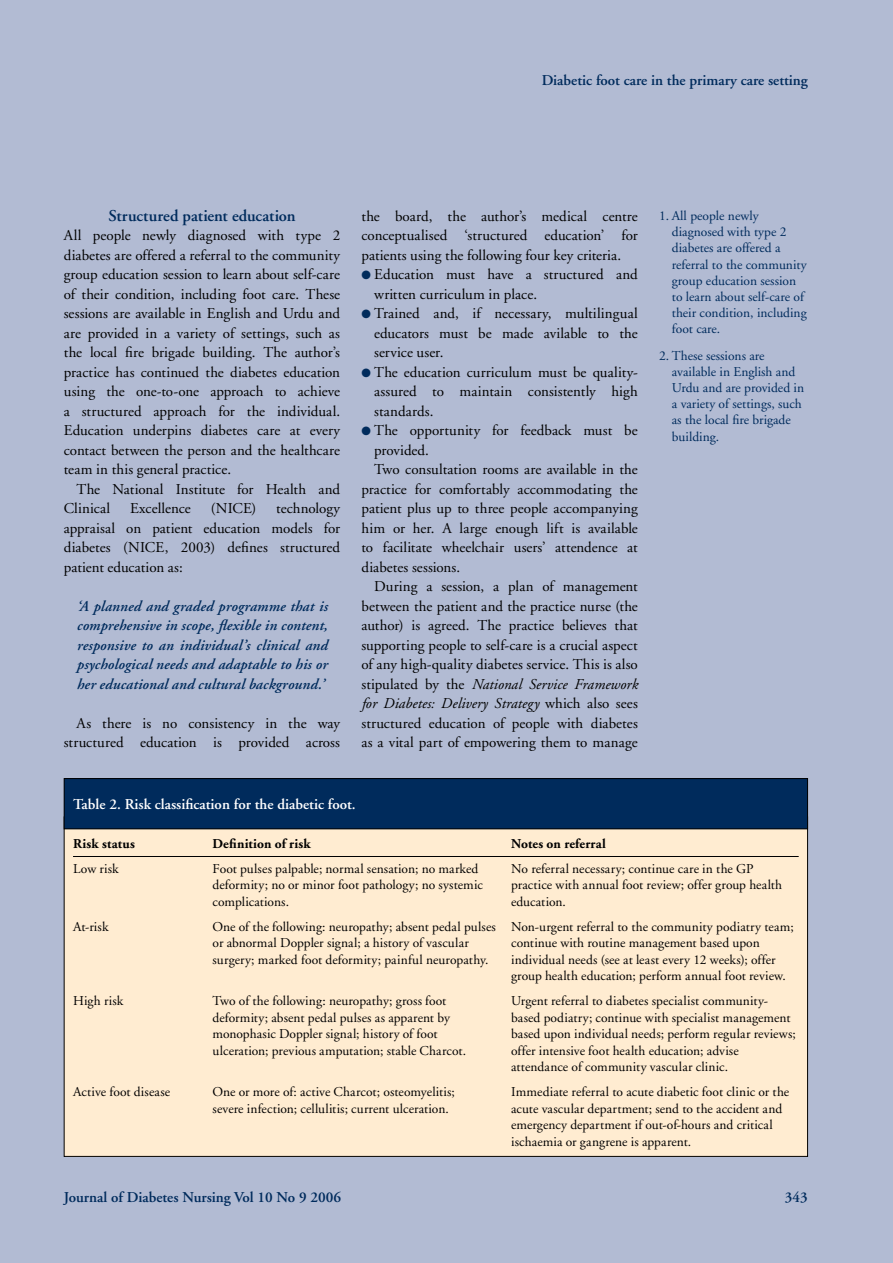
<style>
.page{position:relative;width:893px;height:1263px;background:#b2bbd3}
.page>*{position:absolute;margin:0;border:0;box-sizing:border-box;transform-origin:0 0}
.t1{font:600 16.5px "Adobe Garamond";letter-spacing:-.005em;color:#002b5c}
.t2{font:15px/19.5px "Adobe Garamond";letter-spacing:.005em;color:#000;text-align:justify}
.t3{font:italic 600 15px/19.5px "Adobe Garamond";letter-spacing:.01em;color:#002b5c;text-align:justify}
.t4{font:italic 15px "Adobe Garamond";letter-spacing:.005em;color:#000}
.t5{font:600 15px "Adobe Garamond";color:#002b5c}
.t6{font:600 15px "Adobe Garamond";color:#fff}
.t7{font:13.5px/16.5px "Adobe Garamond";letter-spacing:.005em;color:#000}
.t8{font:13.5px/16.2px "Adobe Garamond";color:#002b5c}
.t9{font:700 13.5px "Adobe Garamond";letter-spacing:.01em;color:#000}
.s1{color:#002b5c}
.s2{font-style:normal}
</style>
<div class="page">
<div style="left:64px;top:817px;width:743px;height:339px;background:#ffecd1"></div>
<hr style="left:73px;top:856px;width:726px;height:1px;background:#000">
<div style="left:64px;top:778px;width:743px;height:51px;background:#002b5c"></div>
<div style="left:64px;top:778px;width:744px;height:51px;border:1px solid #000"></div>
<p class="t5" style="left:542px;top:72px;width:268px">Diabetic foot care in the primary care setting</p>
<p class="t1" style="left:108px;top:206px;width:189px">Structured patient education</p>
<p class="t2" style="left:64px;top:226px;width:278px">All people newly diagnosed with type 2 diabetes are offered a referral to the community group education session to learn about self-care of their condition, including foot care. These sessions are available in English and Urdu and are provided in a variety of settings, such as the local fire brigade building. The author’s practice has continued the diabetes education using the one-to-one approach to achieve a structured approach for the individual.<br>Education underpins diabetes care at every contact between the person and the healthcare team in this general practice.</p>
<p class="t2" style="left:64px;top:480px;width:278px;text-indent:13px">The National Institute for Health and<br>Clinical</p>
<p class="t2" style="left:64px;top:499px;width:278px;text-indent:212px">technology appraisal on patient education models for diabetes (NICE, 2003) defines structured patient education as:</p>
<p class="t3" style="left:77px;top:597px;width:252px">‘A planned and graded programme that is comprehensive in scope, flexible in content, responsive to an individual’s clinical and psychological needs and adaptable to his or her educational and cultural background.’</p>
<p class="t2" style="left:64px;top:714px;width:278px;text-align:right">As there is no consistency in the way structured education is provided across</p>
<p class="t2" style="left:130px;top:499px;width:62px">Excellence</p>
<p class="t2" style="left:211px;top:499px;width:47px">(NICE)</p>
<p class="t2" style="left:361px;top:207px;width:278px">the board, the author’s medical centre conceptualised ‘structured education’ for patients using the following four key criteria.</p>
<p class="t2" style="left:374px;top:265px;width:265px;text-indent:-13px"><span class="s1">●</span> Education must have a structured and written curriculum in place.</p>
<p class="t2" style="left:374px;top:304px;width:265px;text-indent:-13px"><span class="s1">●</span> Trained and, if necessary, multilingual educators must be made avilable to the service user.</p>
<p class="t2" style="left:374px;top:363px;width:265px;text-indent:-13px"><span class="s1">●</span> The education curriculum must be quality&shy;assured to maintain consistently high standards.</p>
<p class="t2" style="left:361px;top:421px;width:278px"><span class="s1">●</span> The opportunity for feedback must be</p>
<p class="t2" style="left:374px;top:441px;width:56px">provided.</p>
<p class="t2" style="left:374px;top:460px;width:265px">Two consultation rooms are available in the</p>
<p class="t2" style="left:361px;top:480px;width:278px">practice for comfortably accommodating the</p>
<p class="t2" style="left:361px;top:499px;width:278px">patient plus up to three people accompanying</p>
<p class="t2" style="left:361px;top:519px;width:278px">him or her. A large enough lift is available</p>
<p class="t2" style="left:361px;top:538px;width:278px">to facilitate wheelchair users’ attendence at</p>
<p class="t2" style="left:361px;top:558px;width:100px">diabetes sessions.</p>
<p class="t2" style="left:374px;top:577px;width:265px">During a session, a plan of management</p>
<p class="t2" style="left:361px;top:597px;width:278px">between the patient and the practice nurse (the</p>
<p class="t2" style="left:361px;top:616px;width:278px">author) is agreed. The practice believes that</p>
<p class="t2" style="left:361px;top:636px;width:278px">supporting people to self-care is a crucial aspect</p>
<p class="t2" style="left:361px;top:655px;width:278px">of any high-quality diabetes service. This is also</p>
<p class="t4" style="left:361px;top:676px;width:278px"><span class="s2">stipulated by the</span> National Service Framework</p>
<p class="t4" style="left:361px;top:695px;width:278px">for Diabetes: Delivery Strategy <span class="s2">which also sees</span></p>
<p class="t2" style="left:361px;top:714px;width:278px">structured education of people with diabetes</p>
<p class="t2" style="left:361px;top:733px;width:278px">as a vital part of empowering them to manage</p>
<p class="t8" style="left:672px;top:208px;width:136px;text-indent:-13px">1. All people newly diagnosed with type 2 diabetes are offered a referral to the community group education session to learn about self-care of their condition, including foot care.</p>
<p class="t8" style="left:672px;top:347px;width:134px;text-indent:-13px">2. These sessions are available in English and<br>Urdu and are provided in a variety of settings, such as the local fire brigade building.</p>
<p class="t6" style="left:73px;top:796px;width:284px">Table 2. Risk classification for the diabetic foot.</p>
<p class="t9" style="left:73px;top:836px;width:63px">Risk status</p>
<p class="t9" style="left:213px;top:836px;width:100px">Definition of risk</p>
<p class="t9" style="left:511px;top:836px;width:96px">Notes on referral</p>
<p class="t7" style="left:73px;top:860px;width:47px">Low risk</p>
<p class="t7" style="left:213px;top:860px;width:267px">Foot pulses palpable; normal sensation; no marked</p>
<p class="t7" style="left:511px;top:860px;width:244px">No referral necessary; continue care in the GP</p>
<p class="t7" style="left:213px;top:877px;width:272px">deformity; no or minor foot pathology; no systemic</p>
<p class="t7" style="left:511px;top:877px;width:273px">practice with annual foot review; offer group health</p>
<p class="t7" style="left:213px;top:893px;width:78px">complications.</p>
<p class="t7" style="left:511px;top:893px;width:56px">education.</p>
<p class="t7" style="left:73px;top:918px;width:37px">At-risk</p>
<p class="t7" style="left:213px;top:918px;width:583px">One of the following: neuropathy; absent pedal pulses Non-urgent referral to the community podiatry team; or abnormal Doppler signal; a history of vascular</p>
<p class="t7" style="left:511px;top:935px;width:250px">continue with routine management based upon</p>
<p class="t7" style="left:213px;top:951px;width:278px">surgery; marked foot deformity; painful neuropathy.</p>
<p class="t7" style="left:511px;top:951px;width:276px">individual needs (see at least every 12 weeks); offer group health education; perform annual foot review.</p>
<p class="t7" style="left:73px;top:993px;width:52px">High risk</p>
<p class="t7" style="left:213px;top:993px;width:235px">Two of the following: neuropathy; gross foot</p>
<p class="t7" style="left:511px;top:993px;width:258px">Urgent referral to diabetes specialist community-</p>
<p class="t7" style="left:213px;top:1009px;width:239px">deformity; absent pedal pulses as apparent by</p>
<p class="t7" style="left:511px;top:1009px;width:281px">based podiatry; continue with specialist management</p>
<p class="t7" style="left:213px;top:1026px;width:227px">monophasic Doppler signal; history of foot</p>
<p class="t7" style="left:511px;top:1026px;width:286px">based upon individual needs; perform regular reviews;</p>
<p class="t7" style="left:213px;top:1042px;width:255px">ulceration; previous amputation; stable Charcot.</p>
<p class="t7" style="left:511px;top:1042px;width:229px">offer intensive foot health education; advise attendance of community vascular clinic.</p>
<p class="t7" style="left:73px;top:1084px;width:99px">Active foot disease</p>
<p class="t7" style="left:213px;top:1084px;width:244px">One or more of: active Charcot; osteomyelitis;</p>
<p class="t7" style="left:511px;top:1084px;width:280px">Immediate referral to acute diabetic foot clinic or the</p>
<p class="t7" style="left:213px;top:1100px;width:238px">severe infection; cellulitis; current ulceration.</p>
<p class="t7" style="left:511px;top:1100px;width:273px">acute vascular department; send to the accident and emergency department if out-of-hours and critical ischaemia or gangrene is apparent.</p>
<p class="t5" style="left:64px;top:1189px;width:279px">Journal of Diabetes Nursing Vol 10 No 9 2006</p>
<p class="t5" style="left:785px;top:1189px;width:24px">343</p>
</div>
